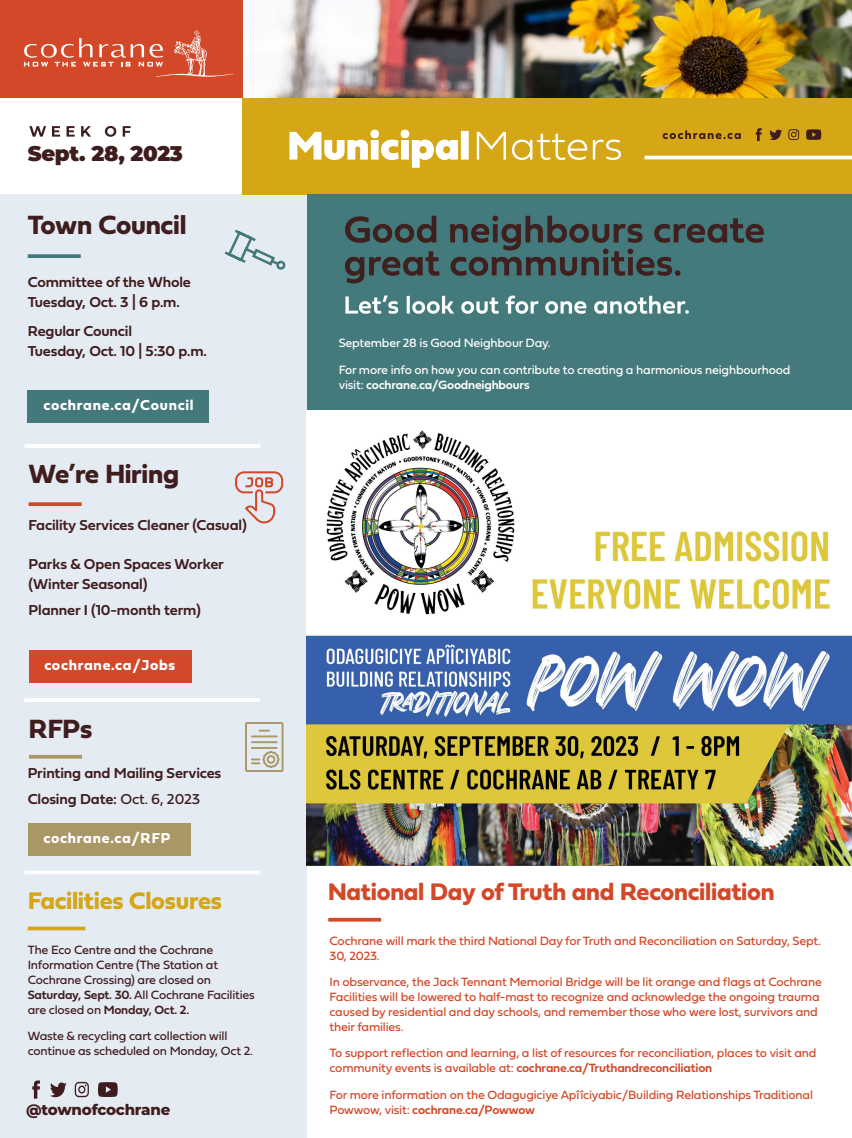
<style>
.page{position:relative;width:852px;height:1138px;background:#fff}
.page>*{position:absolute;margin:0;border:0;box-sizing:border-box;transform-origin:0 0}
.Section_Title{font:27.5px "Fieldwork Geo Bold";letter-spacing:-.01em;color:#3f1d1e}
.Section_Title__Fawn{font:25px "Fieldwork Geo Bold";letter-spacing:-.01em;color:#d24828}
.Section_Title__Fawn-2{font:25px "Fieldwork Geo Bold";letter-spacing:-.01em;color:#d5a616}
.t1{font:900 21.25px "Montserrat";letter-spacing:-.015em;color:#3f1d1e}
.t2{font:15px/20px "Fieldwork Geo Demibold";letter-spacing:-.01em;color:#3f1d1e}
.t3{font:15px "Fieldwork Geo Bold";letter-spacing:.05em;color:#fff}
.t4{font:800 15px "Montserrat";letter-spacing:-.015em;color:#3f1d1e}
.Paragraph_Style_1{font:12.5px/15px "Fieldwork Geo Regular";letter-spacing:-.015em;color:#d24828}
.Paragraph_Style_1-2{font:12.5px/15px "Fieldwork Geo Regular";letter-spacing:-.015em;color:#3f1d1e}
.Paragraph_Style_1-3{font:12.5px/15px "Fieldwork Geo Regular";letter-spacing:-.015em;color:#fff}
.Paragraph_Style_1-4{font:12.5px "Fieldwork Geo Demibold";letter-spacing:-.02em;color:#d24828}
.s1{font-family:"Fieldwork Geo Regular"}
.s2{font-family:"Fieldwork Geo Demibold"}
</style>
<div class="page">
<div style="left:305px;top:332px;width:546px;height:78px;background:#447a7c"></div>
<div style="left:0;top:194px;width:306px;height:944px;background:#e5ebf2"></div>
<hr style="left:24px;top:444px;width:236px;height:4px;background:#fff">
<hr style="left:24px;top:698px;width:236px;height:4px;background:#fff">
<svg style="left:24px;top:870px;width:236px;height:4px"></svg>
<div style="left:28px;top:390px;width:181px;height:32px;background:#43797b"></div>
<svg style="left:29px;top:126px;width:101px;height:11px"></svg>
<svg style="left:28px;top:254px;width:53px;height:4px"></svg>
<svg style="left:224px;top:229px;width:62px;height:41px"></svg>
<div style="left:29px;top:650px;width:162px;height:33px;background:#d24828"></div>
<svg style="left:29px;top:502px;width:53px;height:4px"></svg>
<svg style="left:235px;top:471px;width:49px;height:53px"></svg>
<svg style="left:29px;top:755px;width:53px;height:4px"></svg>
<svg style="left:245px;top:722px;width:39px;height:50px"></svg>
<div style="left:0;top:0;width:242px;height:97px;background:#d24828"></div>
<div style="left:242px;top:97px;width:609px;height:97px;background:#d5a616"></div>
<svg style="left:289px;top:130px;width:331px;height:38px"></svg>
<hr style="left:644px;top:156px;width:207px;height:3px;background:#fff">
<svg style="left:662px;top:130px;width:78px;height:9px"></svg>
<svg style="left:788px;top:129px;width:10px;height:11px"></svg>
<svg style="left:769px;top:129px;width:12px;height:11px"></svg>
<svg style="left:755px;top:128px;width:6px;height:13px"></svg>
<svg style="left:806px;top:129px;width:14px;height:11px"></svg>
<img style="left:263px;top:0;width:588px;height:97px">
<div style="left:28px;top:823px;width:163px;height:32px;background:#aa9766"></div>
<svg style="left:24px;top:30px;width:209px;height:47px"></svg>
<svg style="left:28px;top:926px;width:57px;height:4px"></svg>
<hr style="left:328px;top:918px;width:53px;height:3px;background:#d24828">
<svg style="left:75px;top:1082px;width:14px;height:15px"></svg>
<svg style="left:50px;top:1082px;width:17px;height:15px"></svg>
<svg style="left:32px;top:1080px;width:8px;height:18px"></svg>
<svg style="left:98px;top:1082px;width:20px;height:15px"></svg>
<img style="left:307px;top:194px;width:544px;height:138px">
<img style="left:306px;top:430px;width:545px;height:435px">
<p class="t1" style="left:28px;top:137px;width:157px">Sept. 28, 2023</p>
<p class="Section_Title" style="left:28px;top:203px;width:160px">Town Council</p>
<p class="t2" style="left:28px;top:272px;width:165px">Committee of the Whole<br>Tuesday, Oct. 3 | 6 p.m.</p>
<p class="t2" style="left:28px;top:321px;width:181px">Regular Council<br>Tuesday, Oct. 10 | 5:30 p.m.</p>
<p class="t3" style="left:43px;top:393px;width:152px">cochrane.ca/Council</p>
<p class="Section_Title" style="left:29px;top:452px;width:152px">We’re Hiring</p>
<p class="t2" style="left:29px;top:514px;width:219px">Facility Services Cleaner (Casual)</p>
<p class="t2" style="left:29px;top:553px;width:197px">Parks &amp; Open Spaces Worker (Winter Seasonal)</p>
<p class="t2" style="left:29px;top:599px;width:173px">Planner I (10-month term)</p>
<p class="t3" style="left:44px;top:653px;width:132px">cochrane.ca/Jobs</p>
<p class="Section_Title" style="left:29px;top:707px;width:65px">RFPs</p>
<h1 class="t2" style="left:28px;top:762px;width:195px">Printing and Mailing Services</h1>
<p class="t2" style="left:28px;top:788px;width:174px">Closing Date: <span class="s1">Oct. 6, 2023</span></p>
<p class="t3" style="left:43px;top:826px;width:128px">cochrane.ca/RFP</p>
<p class="Section_Title__Fawn-2" style="left:28px;top:881px;width:195px">Facilities Closures</p>
<p class="Paragraph_Style_1-2" style="left:28px;top:941px;width:228px">The Eco Centre and the Cochrane Information Centre (The Station at Cochrane Crossing) are closed on <span class="s2">Saturday, Sept. 30.</span> All Cochrane Facilities are closed on <span class="s2">Monday, Oct. 2.</span></p>
<p class="Paragraph_Style_1-2" style="left:28px;top:1028px;width:226px">Waste &amp; recycling cart collection will continue as scheduled on Monday, Oct 2.</p>
<p class="Paragraph_Style_1-3" style="left:338px;top:335px;width:213px">September 28 is Good Neighbour Day.</p>
<p class="Paragraph_Style_1-3" style="left:338px;top:361px;width:453px">For more info on how you can contribute to creating a harmonious neighbourhood visit: <span class="s2">cochrane.ca/Goodneighbours</span></p>
<p class="Section_Title__Fawn" style="left:328px;top:872px;width:447px">National Day of Truth and Reconciliation</p>
<p class="Paragraph_Style_1" style="left:329px;top:933px;width:492px">Cochrane will mark the third National Day for Truth and Reconciliation on Saturday, Sept.<br>30, 2023.</p>
<p class="Paragraph_Style_1" style="left:329px;top:974px;width:493px">In observance, the Jack Tennant Memorial Bridge will be lit orange and flags at Cochrane Facilities will be lowered to half-mast to recognize and acknowledge the ongoing trauma caused by residential and day schools, and remember those who were lost, survivors and their families.</p>
<p class="Paragraph_Style_1" style="left:329px;top:1045px;width:488px">To support reflection and learning, a list of resources for reconciliation, places to visit and community events is available at: <span class="s2">cochrane.ca/Truthandreconciliation</span></p>
<p class="Paragraph_Style_1" style="left:329px;top:1086px;width:484px">For more information on the Odagugiciye Apîîciyabic/Building Relationships Traditional</p>
<p class="t4" style="left:26px;top:1098px;width:146px">@townofcochrane</p>
<p class="Paragraph_Style_1-4" style="left:329px;top:1099px;width:207px"><span class="s1">Powwow, visit:</span> cochrane.ca/Powwow</p>
</div>
